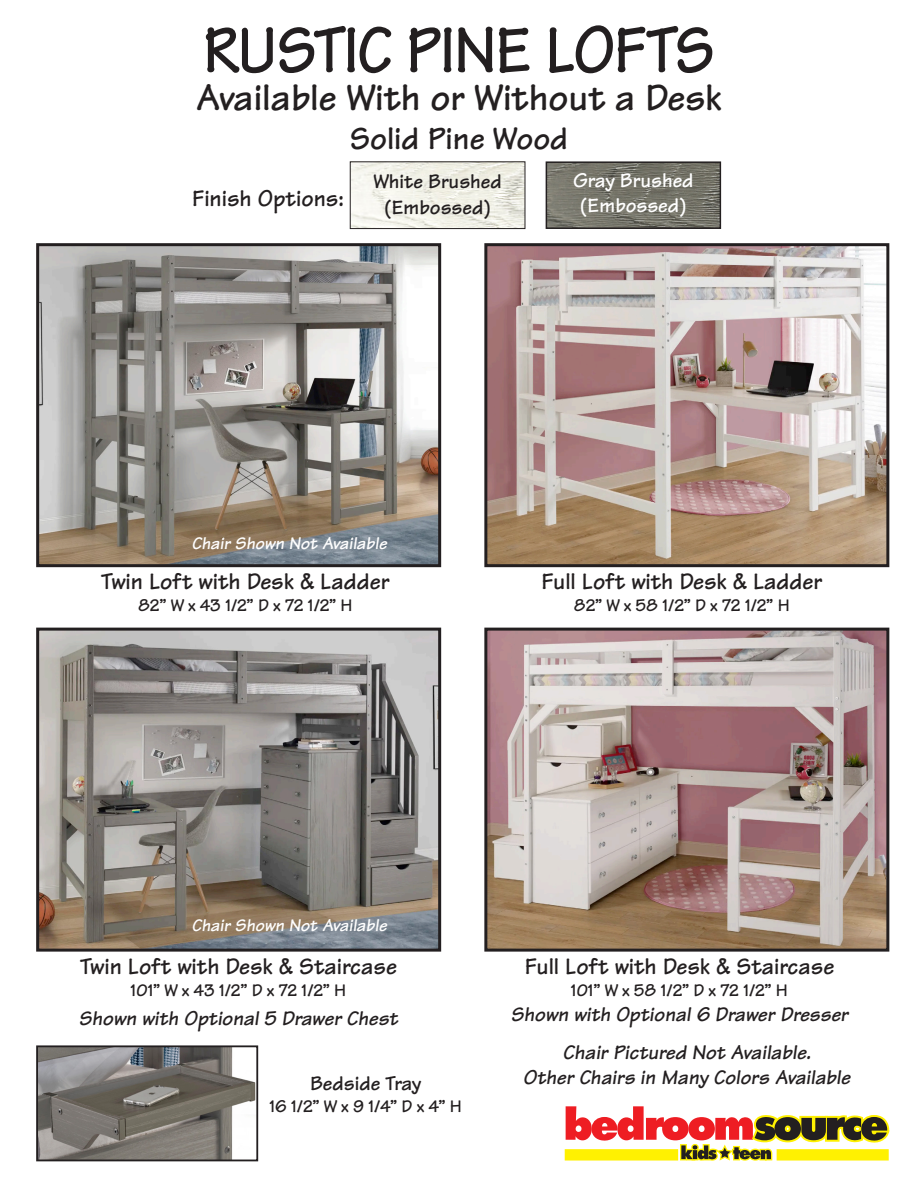
<style>
.page{position:relative;width:918px;height:1188px;background:#fff}
.page>*{position:absolute;margin:0;border:0;box-sizing:border-box;transform-origin:0 0}
.t1{font:700 69px "Tekton";letter-spacing:-.025em;color:#231f20;scale:.95 1}
.t2{font:700 39px "Tekton";color:#231f20}
.t3{font:700 33px "Tekton";color:#231f20}
.t4{font:700 24px "Tekton";color:#231f20}
.t5{font:italic 700 21px "Tekton";color:#231f20}
.t6{font:700 21px "Tekton";color:#231f20}
.t7{font:700 21px "Tekton";color:#fff}
.t8{font:700 18px "Tekton";color:#231f20}
.t9{font:italic 700 18px "Tekton";color:#fff}
</style>
<div class="page">
<img style="left:488px;top:632px;width:397px;height:316px">
<div style="left:484px;top:628px;width:405px;height:324px;border:3px solid #231f20"></div>
<img style="left:40px;top:632px;width:397px;height:316px">
<div style="left:36px;top:628px;width:405px;height:324px;border:3px solid #231f20"></div>
<svg style="left:565px;top:699px;width:325px;height:462px"></svg>
<img style="left:40px;top:247px;width:397px;height:316px">
<div style="left:36px;top:243px;width:405px;height:324px;border:3px solid #231f20"></div>
<img style="left:488px;top:247px;width:397px;height:316px">
<div style="left:484px;top:243px;width:405px;height:324px;border:3px solid #231f20"></div>
<img style="left:39px;top:1048px;width:216px;height:110px">
<div style="left:36px;top:1045px;width:222px;height:116px;border:2px solid #231f20"></div>
<img style="left:352px;top:163px;width:171px;height:64px">
<div style="left:350px;top:161px;width:175px;height:68px;border:1px solid #231f20"></div>
<img style="left:549px;top:164px;width:169px;height:62px">
<div style="left:546px;top:161px;width:175px;height:68px;border:2px solid #231f20"></div>
<p class="t1" style="left:203px;top:7px;width:541px">RUSTIC PINE LOFTS</p>
<p class="t2" style="left:196px;top:73px;width:528px">Available With or Without a Desk</p>
<p class="t3" style="left:350px;top:118px;width:220px">Solid Pine Wood</p>
<p class="t4" style="left:192px;top:184px;width:153px">Finish Options:</p>
<p class="t6" style="left:373px;top:168px;width:130px">White Brushed</p>
<p class="t6" style="left:384px;top:194px;width:109px">(Embossed)</p>
<p class="t7" style="left:573px;top:167px;width:122px">Gray Brushed</p>
<p class="t7" style="left:580px;top:192px;width:109px">(Embossed)</p>
<p class="t9" style="left:192px;top:532px;width:197px">Chair Shown Not Available</p>
<p class="t4" style="left:101px;top:567px;width:290px">Twin Loft with Desk &amp; Ladder</p>
<p class="t8" style="left:138px;top:594px;width:216px">82” W x 43 1/2” D x 72 1/2” H</p>
<p class="t4" style="left:541px;top:567px;width:282px">Full Loft with Desk &amp; Ladder</p>
<p class="t8" style="left:574px;top:594px;width:217px">82” W x 58 1/2” D x 72 1/2” H</p>
<p class="t9" style="left:192px;top:914px;width:197px">Chair Shown Not Available</p>
<p class="t4" style="left:80px;top:952px;width:318px">Twin Loft with Desk &amp; Staircase</p>
<p class="t8" style="left:131px;top:979px;width:217px">101” W x 43 1/2” D x 72 1/2” H</p>
<p class="t5" style="left:79px;top:1005px;width:321px">Shown with Optional 5 Drawer Chest</p>
<p class="t6" style="left:310px;top:1070px;width:113px">Bedside Tray</p>
<p class="t8" style="left:269px;top:1095px;width:194px">16 1/2” W x 9 1/4” D x 4” H</p>
<p class="t4" style="left:525px;top:952px;width:311px">Full Loft with Desk &amp; Staircase</p>
<p class="t8" style="left:571px;top:979px;width:219px">101” W x 58 1/2” D x 72 1/2” H</p>
<p class="t5" style="left:511px;top:1001px;width:339px">Shown with Optional 6 Drawer Dresser</p>
<p class="t5" style="left:563px;top:1039px;width:250px">Chair Pictured Not Available.</p>
<p class="t5" style="left:523px;top:1065px;width:329px">Other Chairs in Many Colors Available</p>
</div>
